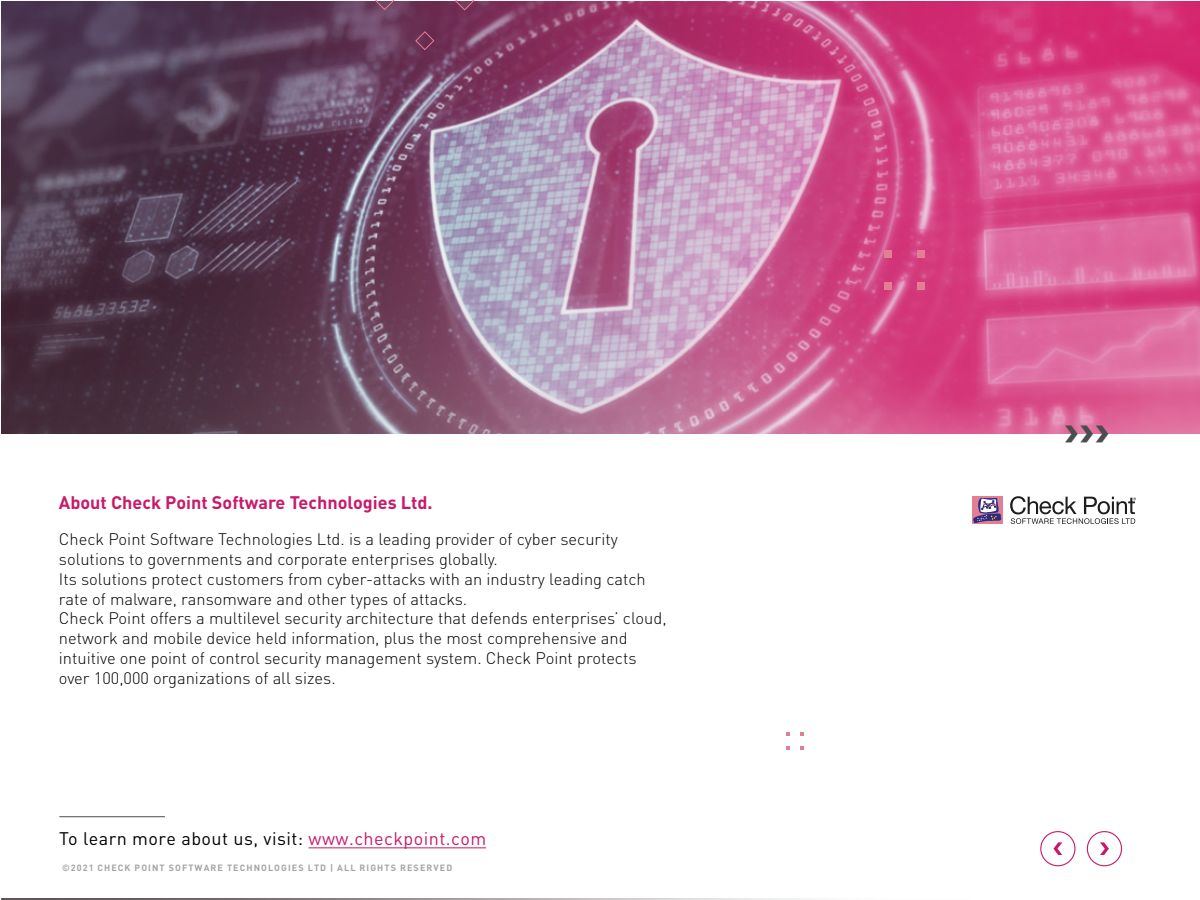
<style>
.page{position:relative;width:1200px;height:900px;background:#fff}
.page>*{position:absolute;margin:0;border:0;box-sizing:border-box;transform-origin:0 0}
.t1{font:41.55px "Deep Space MF Bold";color:#4c4d4f}
.t2{font:18px "DIN Pro";letter-spacing:.025em;color:#000}
.t3{font:700 18px "DIN Pro";color:#c71b6a}
.t4{font:300 16.5px/19.8px "DIN Pro";color:#000}
.t5{font:700 9px "DIN Pro";letter-spacing:.12em;color:#a4a4a4}
.s1{color:#c71b6a}
</style>
<div class="page">
<img style="left:1px;top:1px;width:1199px;height:899px">
<div style="left:0;top:434px;width:1200px;height:464px;background:#fff"></div>
<svg style="left:800px;top:733px;width:4px;height:3px"></svg>
<svg style="left:800px;top:747px;width:4px;height:3px"></svg>
<svg style="left:455px;top:0;width:19px;height:10px"></svg>
<svg style="left:375px;top:0;width:19px;height:10px"></svg>
<svg style="left:416px;top:31px;width:18px;height:19px"></svg>
<div style="left:885px;top:250px;width:7px;height:7px;background:#e37f94"></div>
<div style="left:917px;top:250px;width:8px;height:7px;background:#e37f94"></div>
<div style="left:885px;top:282px;width:7px;height:7px;background:#e37f94"></div>
<div style="left:917px;top:282px;width:8px;height:7px;background:#e37f94"></div>
<div style="left:972px;top:497px;width:31px;height:27px;background:#e37f94"></div>
<svg style="left:973px;top:498px;width:28px;height:25px"></svg>
<svg style="left:1010px;top:496px;width:126px;height:28px"></svg>
<hr style="left:59px;top:816px;width:106px;height:1px;background:#4c4d4f">
<hr style="left:309px;top:847px;width:177px;height:1px;background:#c71b6a">
<svg style="left:1087px;top:831px;width:35px;height:35px"></svg>
<svg style="left:1040px;top:831px;width:36px;height:35px"></svg>
<p class="t3" style="left:59px;top:488px;width:375px">About Check Point Software Technologies Ltd.</p>
<p class="t4" style="left:59px;top:528px;width:609px">Check Point Software Technologies Ltd. is a leading provider of cyber security solutions to governments and corporate enterprises globally.<br>Its solutions protect customers from cyber-attacks with an industry leading catch rate of malware, ransomware and other types of attacks.<br>Check Point offers a multilevel security architecture that defends enterprises’ cloud, network and mobile device held information, plus the most comprehensive and intuitive one point of control security management system. Check Point protects over 100,000 organizations of all sizes.</p>
<p class="t2" style="left:59px;top:824px;width:428px">To learn more about us, visit: <span class="s1">www.checkpoint.com</span></p>
<p class="t5" style="left:62px;top:861px;width:392px">©2021 CHECK POINT SOFTWARE TECHNOLOGIES LTD | ALL RIGHTS RESERVED</p>
<h1 class="t1" style="left:1064px;top:412px;width:48px">&gt;&gt;&gt;</h1>
</div>
